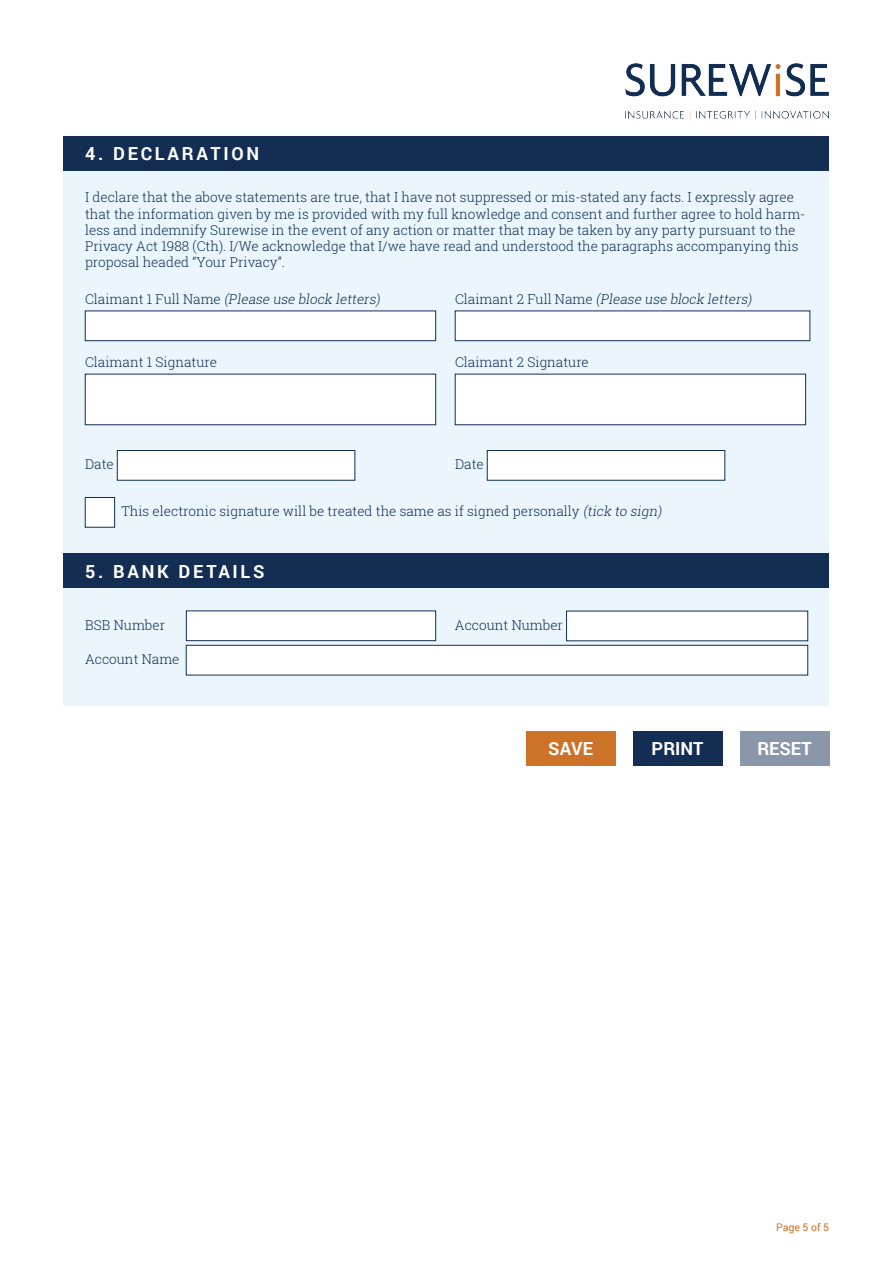
<style>
.page{position:relative;width:893px;height:1263px;background:#fff}
.page>*{position:absolute;margin:0;border:0;box-sizing:border-box;transform-origin:0 0}
.t1{font:700 18px "Roboto";letter-spacing:.15em;color:#fff}
.t2{font:300 13.5px/16.2px "Roboto Slab";color:#142d53}
.t3{font:italic 300 13.5px "Roboto Slab";color:#142d53}
.t4{font:10.5px "Roboto";color:#cc7328}
.s1{font-style:normal}
.s2{font-style:italic}
</style>
<div class="page">
<img style="left:625px;top:64px;width:204px;height:54px">
<div style="left:526px;top:731px;width:89px;height:34px;background:#cc7328"></div>
<div style="left:633px;top:731px;width:89px;height:34px;background:#142d53"></div>
<div style="left:740px;top:731px;width:89px;height:34px;background:#8a96a9"></div>
<div style="left:64px;top:136px;width:765px;height:570px;background:#eaf6fc"></div>
<div style="left:85px;top:311px;width:351px;height:30px;background:#fff;border:1px solid #142d53"></div>
<div style="left:455px;top:311px;width:355px;height:30px;background:#fff;border:1px solid #142d53"></div>
<div style="left:85px;top:374px;width:351px;height:51px;background:#fff"></div>
<div style="left:455px;top:374px;width:351px;height:51px;background:#fff"></div>
<div style="left:117px;top:450px;width:238px;height:30px;background:#fff;border:1px solid #142d53"></div>
<div style="left:487px;top:450px;width:238px;height:30px;background:#fff;border:1px solid #142d53"></div>
<div style="left:85px;top:497px;width:30px;height:30px;background:#fff;border:1px solid #142d53"></div>
<div style="left:186px;top:611px;width:250px;height:30px;background:#fff;border:1px solid #142d53"></div>
<div style="left:566px;top:611px;width:242px;height:30px;background:#fff"></div>
<div style="left:186px;top:645px;width:622px;height:30px;background:#fff;border:1px solid #142d53"></div>
<div style="left:64px;top:136px;width:765px;height:34px;background:#142d53"></div>
<div style="left:64px;top:554px;width:765px;height:34px;background:#142d53"></div>
<h1 class="t1" style="left:85px;top:141px;width:176px">4. DECLARATION</h1>
<p class="t2" style="left:85px;top:189px;width:722px">I declare that the above statements are true, that I have not suppressed or mis-stated any facts. I expressly agree that the information given by me is provided with my full knowledge and consent and further agree to hold harm&shy;less and indemnify Surewise in the event of any action or matter that may be taken by any party pursuant to the Privacy Act 1988 (Cth). I/We acknowledge that I/we have read and understood the paragraphs accompanying this proposal headed “Your Privacy”.</p>
<p class="t3" style="left:85px;top:290px;width:299px"><span class="s1">C l a i m a n t 1 F u l l N a m e</span> (Please use block letters)</p>
<p class="t3" style="left:455px;top:290px;width:301px"><span class="s1">C l a i m a n t 2 F u l l N a m e</span> (Please use block letters)</p>
<p class="t2" style="left:85px;top:354px;width:133px">Claimant 1 Signature</p>
<p class="t2" style="left:455px;top:354px;width:135px">Claimant 2 Signature</p>
<p class="t2" style="left:85px;top:456px;width:30px">Date</p>
<p class="t2" style="left:455px;top:456px;width:30px">Date</p>
<p class="t2" style="left:121px;top:503px;width:544px">This electronic signature will be treated the same as if signed personally <span class="s2">(tick to sign)</span></p>
<h1 class="t1" style="left:85px;top:558px;width:181px">5. BANK DETAILS</h1>
<p class="t2" style="left:85px;top:616px;width:82px">BSB Number</p>
<p class="t2" style="left:455px;top:616px;width:110px">Account Number</p>
<p class="t2" style="left:85px;top:650px;width:96px">Account Name</p>
<h1 class="t1" style="left:548px;top:736px;width:46px">SAVE</h1>
<h1 class="t1" style="left:652px;top:736px;width:53px">PRINT</h1>
<h1 class="t1" style="left:757px;top:736px;width:56px">RESET</h1>
<p class="t4" style="left:776px;top:1220px;width:55px">Page 5 of 5</p>
</div>
